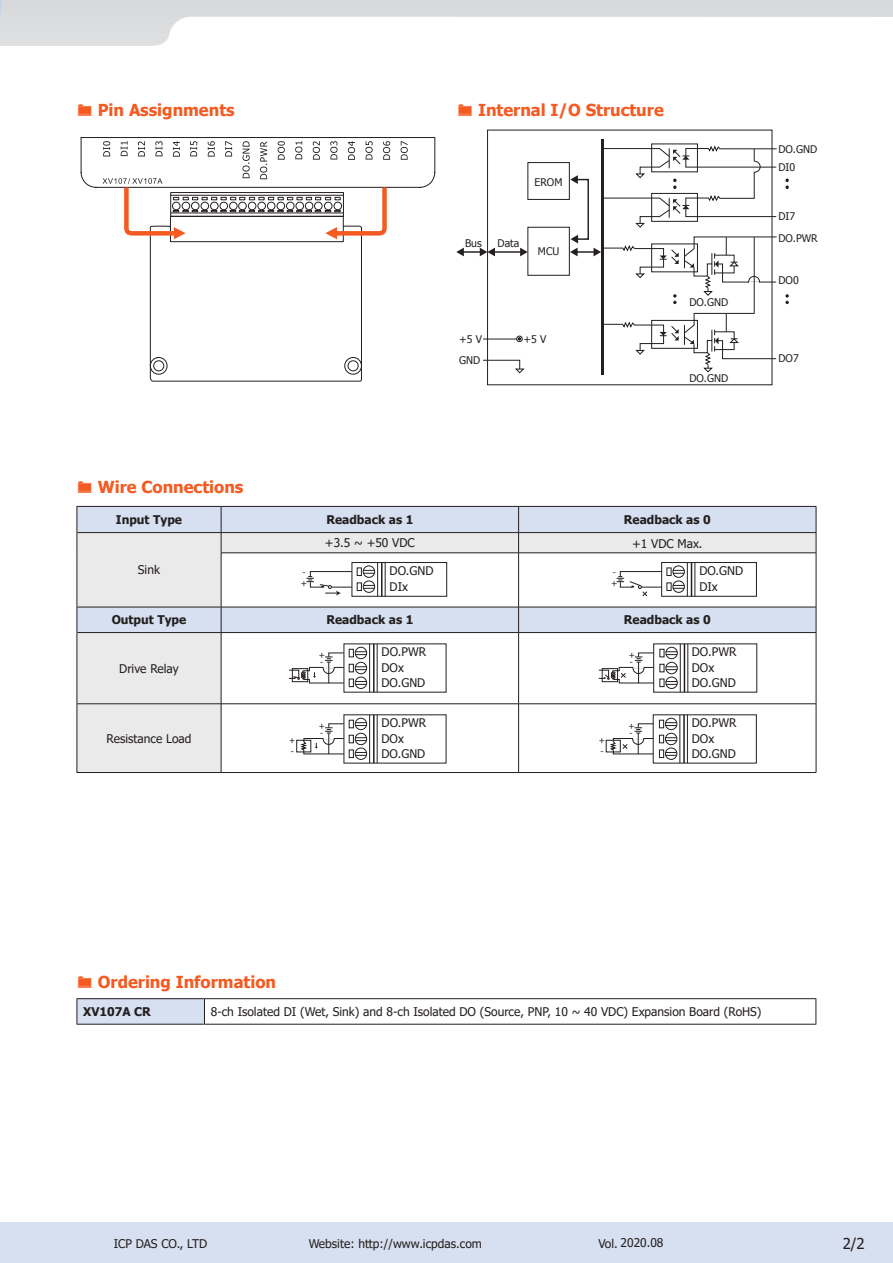
<style>
.page{position:relative;width:893px;height:1263px;background:#fff}
.page>*{position:absolute;margin:0;border:0;box-sizing:border-box;transform-origin:0 0}
.t1{font:700 16.5px "Tahoma";color:#f45a21}
.t2{font:15px "Tahoma";color:#241f1f}
.t3{font:12px "Tahoma";color:#241f1f}
.t4{font:700 12px "Tahoma";color:#241f1f}
.t5{font:11.85px/14.7px "Tahoma";color:#241f1f}
.t6{font:10.5px/21.9px "Tahoma";color:#241f1f}
.t7{font:8.55px/7.2px "Tahoma";color:#241f1f}
</style>
<div class="page">
<hr style="left:0;top:1222px;width:1px;height:41px;background:#d6e0f0">
<div style="left:1px;top:1222px;width:892px;height:41px;background:#d6e0f0"></div>
<svg style="left:0;top:0;width:893px;height:46px"></svg>
<hr style="left:77px;top:506px;width:144px;height:1px;background:#241f1f">
<hr style="left:221px;top:506px;width:298px;height:1px;background:#241f1f">
<hr style="left:519px;top:506px;width:297px;height:1px;background:#241f1f">
<hr style="left:77px;top:772px;width:144px;height:1px;background:#241f1f">
<hr style="left:221px;top:772px;width:298px;height:1px;background:#241f1f">
<hr style="left:519px;top:772px;width:297px;height:1px;background:#241f1f">
<div style="left:77px;top:999px;width:127px;height:25px;background:#d6e0f0"></div>
<hr style="left:77px;top:998px;width:127px;height:1px;background:#241f1f">
<svg style="left:77px;top:999px;width:1px;height:25px"></svg>
<hr style="left:204px;top:998px;width:612px;height:1px;background:#241f1f">
<svg style="left:815px;top:999px;width:1px;height:25px"></svg>
<hr style="left:77px;top:1024px;width:127px;height:1px;background:#241f1f">
<hr style="left:204px;top:1024px;width:612px;height:1px;background:#241f1f">
<svg style="left:204px;top:999px;width:1px;height:25px"></svg>
<svg style="left:785px;top:179px;width:4px;height:10px"></svg>
<svg style="left:785px;top:294px;width:4px;height:10px"></svg>
<hr style="left:601px;top:139px;width:2px;height:235px;background:#241f1f">
<svg style="left:516px;top:336px;width:6px;height:6px"></svg>
<hr style="left:483px;top:339px;width:34px;height:1px;background:#241f1f">
<svg style="left:483px;top:360px;width:42px;height:13px"></svg>
<div style="left:528px;top:227px;width:42px;height:49px;border:1px solid #241f1f"></div>
<div style="left:528px;top:162px;width:42px;height:38px;border:1px solid #241f1f"></div>
<hr style="left:494px;top:251px;width:27px;height:2px;background:#241f1f">
<svg style="left:520px;top:248px;width:8px;height:8px"></svg>
<svg style="left:456px;top:248px;width:39px;height:8px"></svg>
<div style="left:576px;top:179px;width:13px;height:61px;border:1px solid #241f1f"></div>
<svg style="left:570px;top:175px;width:8px;height:9px"></svg>
<svg style="left:603px;top:145px;width:174px;height:83px"></svg>
<svg style="left:603px;top:313px;width:174px;height:60px"></svg>
<svg style="left:570px;top:235px;width:207px;height:69px"></svg>
<hr style="left:754px;top:237px;width:1px;height:76px;background:#241f1f">
<svg style="left:81px;top:137px;width:354px;height:245px"></svg>
<svg style="left:77px;top:507px;width:740px;height:265px"></svg>
<h1 class="t1" style="left:98px;top:99px;width:138px">Pin Assignments</h1>
<h1 class="t1" style="left:478px;top:99px;width:187px">Internal I/O Structure</h1>
<p class="t6" style="left:535px;top:170px;width:29px">EROM</p>
<p class="t6" style="left:465px;top:232px;width:18px">Bus</p>
<p class="t6" style="left:498px;top:232px;width:23px">Data</p>
<p class="t6" style="left:538px;top:240px;width:23px">MCU</p>
<p class="t6" style="left:459px;top:328px;width:24px">+5 V</p>
<p class="t6" style="left:524px;top:328px;width:24px">+5 V</p>
<p class="t6" style="left:459px;top:349px;width:23px">GND</p>
<p class="t5" style="left:698px;top:287px;width:20px">DIx</p>
<p class="t6" style="left:689px;top:290px;width:40px">DO.GND</p>
<p class="t5" style="left:690px;top:370px;width:24px">DOx</p>
<p class="t6" style="left:689px;top:366px;width:40px">DO.GND</p>
<p class="t6" style="left:778px;top:137px;width:40px">DO.GND</p>
<p class="t6" style="left:778px;top:156px;width:18px">DI0</p>
<p class="t6" style="left:778px;top:204px;width:41px">DI7<br>DO.PWR</p>
<p class="t6" style="left:778px;top:269px;width:22px">DO0</p>
<p class="t6" style="left:778px;top:347px;width:22px">DO7</p>
<h1 class="t1" style="left:98px;top:476px;width:147px">Wire Connections</h1>
<p class="t4" style="left:116px;top:511px;width:68px">Input Type</p>
<p class="t4" style="left:326px;top:511px;width:88px">Readback as 1</p>
<p class="t4" style="left:624px;top:511px;width:88px">Readback as 0</p>
<p class="t3" style="left:138px;top:562px;width:24px">Sink</p>
<p class="t3" style="left:325px;top:535px;width:91px">+3.5 ~ +50 VDC</p>
<p class="t3" style="left:632px;top:536px;width:72px">+1 VDC Max.</p>
<p class="t5" style="left:390px;top:562px;width:45px;line-height:15.8px">DO.GND<br>DIx</p>
<p class="t5" style="left:699px;top:562px;width:45px;line-height:15.8px">DO.GND<br>DIx</p>
<p class="t4" style="left:112px;top:611px;width:76px">Output Type</p>
<p class="t4" style="left:326px;top:611px;width:88px">Readback as 1</p>
<p class="t4" style="left:624px;top:611px;width:88px">Readback as 0</p>
<p class="t3" style="left:119px;top:660px;width:61px">Drive Relay</p>
<p class="t5" style="left:382px;top:644px;width:46px">DO.PWR</p>
<p class="t5" style="left:692px;top:644px;width:46px">DO.PWR</p>
<p class="t7" style="left:319px;top:651px;width:8px">+ -</p>
<p class="t7" style="left:629px;top:651px;width:8px">+ -</p>
<p class="t5" style="left:382px;top:660px;width:45px">DOx<br>DO.GND</p>
<p class="t5" style="left:692px;top:660px;width:45px">DOx<br>DO.GND</p>
<p class="t3" style="left:106px;top:730px;width:87px">Resistance Load</p>
<p class="t5" style="left:382px;top:715px;width:46px">DO.PWR</p>
<p class="t5" style="left:692px;top:715px;width:46px">DO.PWR</p>
<p class="t7" style="left:319px;top:721px;width:8px">+ -</p>
<p class="t7" style="left:628px;top:721px;width:8px">+ -</p>
<p class="t5" style="left:382px;top:731px;width:45px">DOx<br>DO.GND</p>
<p class="t5" style="left:692px;top:731px;width:45px">DOx<br>DO.GND</p>
<h1 class="t1" style="left:98px;top:971px;width:180px">Ordering Information</h1>
<p class="t4" style="left:83px;top:1003px;width:69px">XV107A CR</p>
<p class="t3" style="left:211px;top:1003px;width:552px">8-ch Isolated DI (Wet, Sink) and 8-ch Isolated DO (Source, PNP, 10 ~ 40 VDC) Expansion Board (RoHS)</p>
<p class="t3" style="left:114px;top:1235px;width:95px">ICP DAS CO., LTD</p>
<p class="t3" style="left:309px;top:1235px;width:175px">Website: http://www.icpdas.com</p>
<p class="t3" style="left:598px;top:1234px;width:67px">Vol. 2020.08</p>
<p class="t2" style="left:843px;top:1233px;width:24px">2/2</p>
</div>
